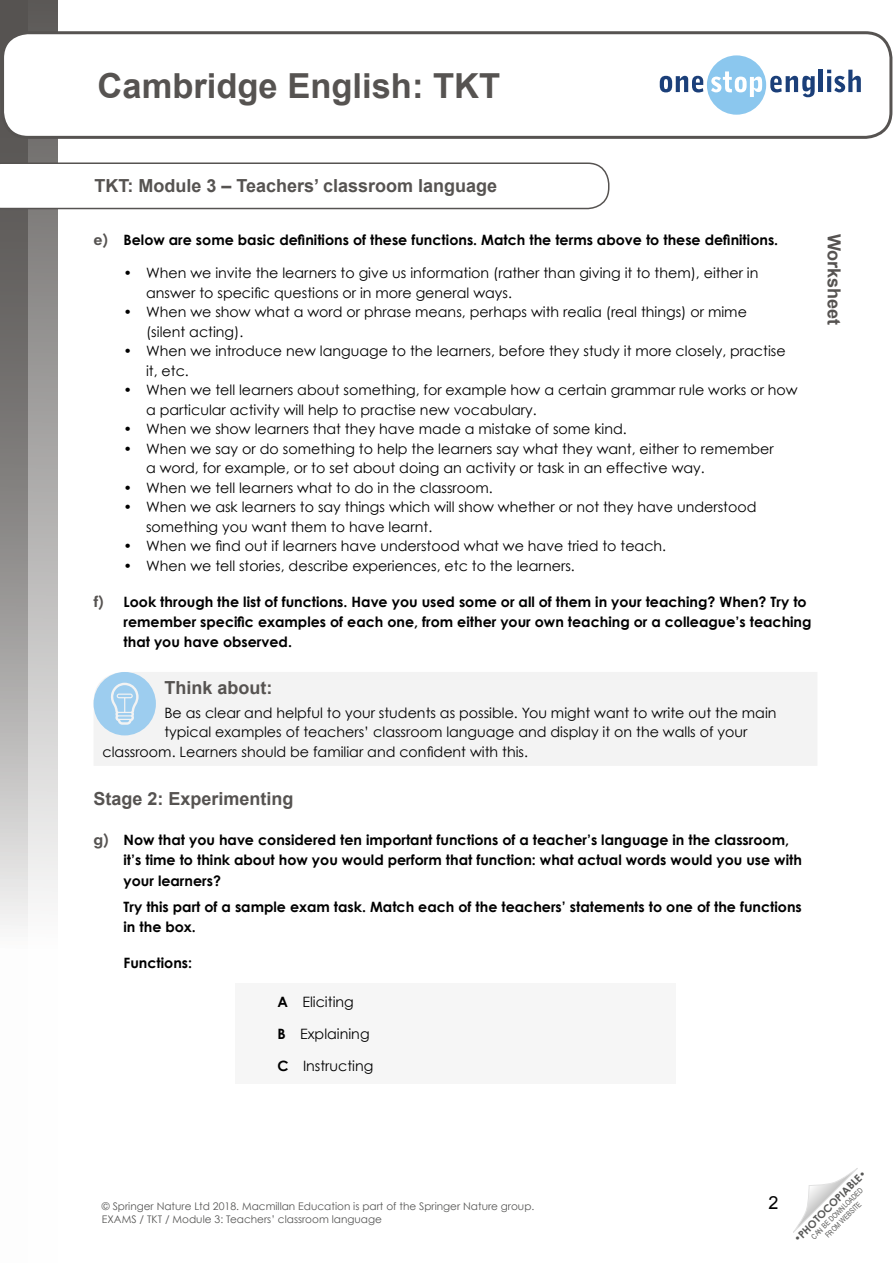
<style>
.page{position:relative;width:893px;height:1263px;background:#fff}
.page>*{position:absolute;margin:0;border:0;box-sizing:border-box;transform-origin:0 0}
.t1{font:700 34.5px "Arial";color:#565351}
._12pt_subheader{font:700 18px "Arial";color:#565351}
.t2{font:18px "Arial";color:#000}
.t3{font:14.25px/19.5px "Century Gothic";color:#000}
.alpha_list_first{font:700 14.25px/20.2px "Century Gothic";color:#000}
._9_5pt_BodyText{font:700 14.25px/19.5px "Century Gothic";color:#000}
.t4{font:10.5px/13.5px "Century Gothic";color:#575756}
.t5{font:700 10.5px "Century Gothic";color:#575756}
.t6{font:7.5px/9px "Arial Narrow";color:#575756;text-align:center}
.s1{font-family:"Neuzeit SLT Std";font-weight:800;font-size:15px;color:#565351}
.s2{font-weight:700}
.s3{font-weight:400}
</style>
<div class="page">
<svg style="left:27px;top:0;width:31px;height:926px;background:#b4b3b2"></svg>
<svg style="left:0;top:0;width:27px;height:926px;background:#949291"></svg>
<svg style="left:793px;top:1168px;width:65px;height:65px"></svg>
<div style="left:3px;top:33px;width:888px;height:104px;background:#fff;border-radius:26px"></div>
<div style="left:1px;top:31px;width:891px;height:108px;border:3px solid #565351;border-radius:26px"></div>
<svg style="left:0;top:162px;width:609px;height:47px"></svg>
<svg style="left:660px;top:55px;width:155px;height:60px"></svg>
<hr style="left:819px;top:70px;width:4px;height:22px;background:#1b3f79">
<svg style="left:827px;top:70px;width:34px;height:22px"></svg>
<div style="left:94px;top:672px;width:723px;height:94px;background:#f3f3f3"></div>
<svg style="left:94px;top:672px;width:62px;height:63px"></svg>
<div style="left:235px;top:983px;width:440px;height:101px;background:#f6f6f6"></div>
<h1 class="t1" style="left:98px;top:63px;width:404px">Cambridge English: TKT</h1>
<p class="_12pt_subheader" style="left:94px;top:174px;width:404px">TKT: Module 3 – Teachers’ classroom language</p>
<p class="alpha_list_first" style="left:94px;top:229px;width:686px"><span class="s1">e)</span> Below are some basic definitions of these functions. Match the terms above to these definitions.</p>
<p class="t3" style="left:146px;top:263px;width:614px;text-indent:-22px">• When we invite the learners to give us information (rather than giving it to them), either in answer to specific questions or in more general ways.</p>
<p class="t3" style="left:146px;top:302px;width:602px;text-indent:-22px">• When we show what a word or phrase means, perhaps with realia (real things) or mime (silent acting).</p>
<p class="t3" style="left:146px;top:341px;width:641px;text-indent:-22px">• When we introduce new language to the learners, before they study it more closely, practise it, etc.</p>
<p class="t3" style="left:146px;top:380px;width:653px;text-indent:-22px">• When we tell learners about something, for example how a certain grammar rule works or how a particular activity will help to practise new vocabulary.</p>
<p class="t3" style="left:124px;top:419px;width:505px">• When we show learners that they have made a mistake of some kind.</p>
<p class="t3" style="left:146px;top:439px;width:629px;text-indent:-22px">• When we say or do something to help the learners say what they want, either to remember a word, for example, or to set about doing an activity or task in an effective way.</p>
<p class="t3" style="left:124px;top:478px;width:371px">• When we tell learners what to do in the classroom.</p>
<p class="t3" style="left:146px;top:497px;width:612px;text-indent:-22px">• When we ask learners to say things which will show whether or not they have understood something you want them to have learnt.</p>
<p class="t3" style="left:124px;top:536px;width:544px">• When we find out if learners have understood what we have tried to teach.</p>
<p class="t3" style="left:124px;top:556px;width:453px">• When we tell stories, describe experiences, etc to the learners.</p>
<p class="alpha_list_first" style="left:124px;top:591px;width:689px;text-indent:-30px"><span class="s1">f)</span> Look through the list of functions. Have you used some or all of them in your teaching? When? Try to remember specific examples of each one, from either your own teaching or a colleague’s teaching that you have observed.</p>
<p class="_12pt_subheader" style="left:164px;top:676px;width:110px">Think about:</p>
<p class="t3" style="left:164px;top:703px;width:614px">Be as clear and helpful to your students as possible. You might want to write out the main</p>
<p class="t3" style="left:164px;top:722px;width:584px">typical examples of teachers’ classroom language and display it on the walls of your</p>
<p class="t3" style="left:103px;top:742px;width:427px">classroom. Learners should be familiar and confident with this.</p>
<p class="_12pt_subheader" style="left:94px;top:787px;width:202px">Stage 2: Experimenting</p>
<p class="alpha_list_first" style="left:124px;top:829px;width:680px;text-indent:-30px"><span class="s1">g)</span> Now that you have considered ten important functions of a teacher’s language in the classroom, it’s time to think about how you would perform that function: what actual words would you use with your learners?</p>
<p class="_9_5pt_BodyText" style="left:124px;top:896px;width:680px">Try this part of a sample exam task. Match each of the teachers’ statements to one of the functions in the box.</p>
<p class="alpha_list_first" style="left:124px;top:952px;width:70px">Functions:</p>
<p class="t3" style="left:278px;top:991px;width:78px"><span class="s2">A</span> Eliciting</p>
<p class="t3" style="left:278px;top:1024px;width:93px"><span class="s2">B</span> Explaining</p>
<p class="t3" style="left:278px;top:1056px;width:97px"><span class="s2">C</span> Instructing</p>
<p class="_12pt_subheader" style="left:846px;top:234px;width:93px;rotate:90deg">Worksheet</p>
<p class="t4" style="left:102px;top:1199px;width:434px">© Springer Nature Ltd 2018. Macmillan Education is part of the Springer Nature group.<br>EXAMS / TKT / Module 3: Teachers’ classroom language</p>
<p class="t2" style="left:769px;top:1191px;width:12px">2</p>
<p class="t5" style="left:790px;top:1235px;width:99px;rotate:-45deg"><span class="s3">•</span>PHOTOCOPIABLE<span class="s3">•</span></p>
<p class="t6" style="left:809px;top:1234px;width:71px;rotate:-45deg">CAN BE DOWNLOADED<br>FROM WEBSITE</p>
</div>
